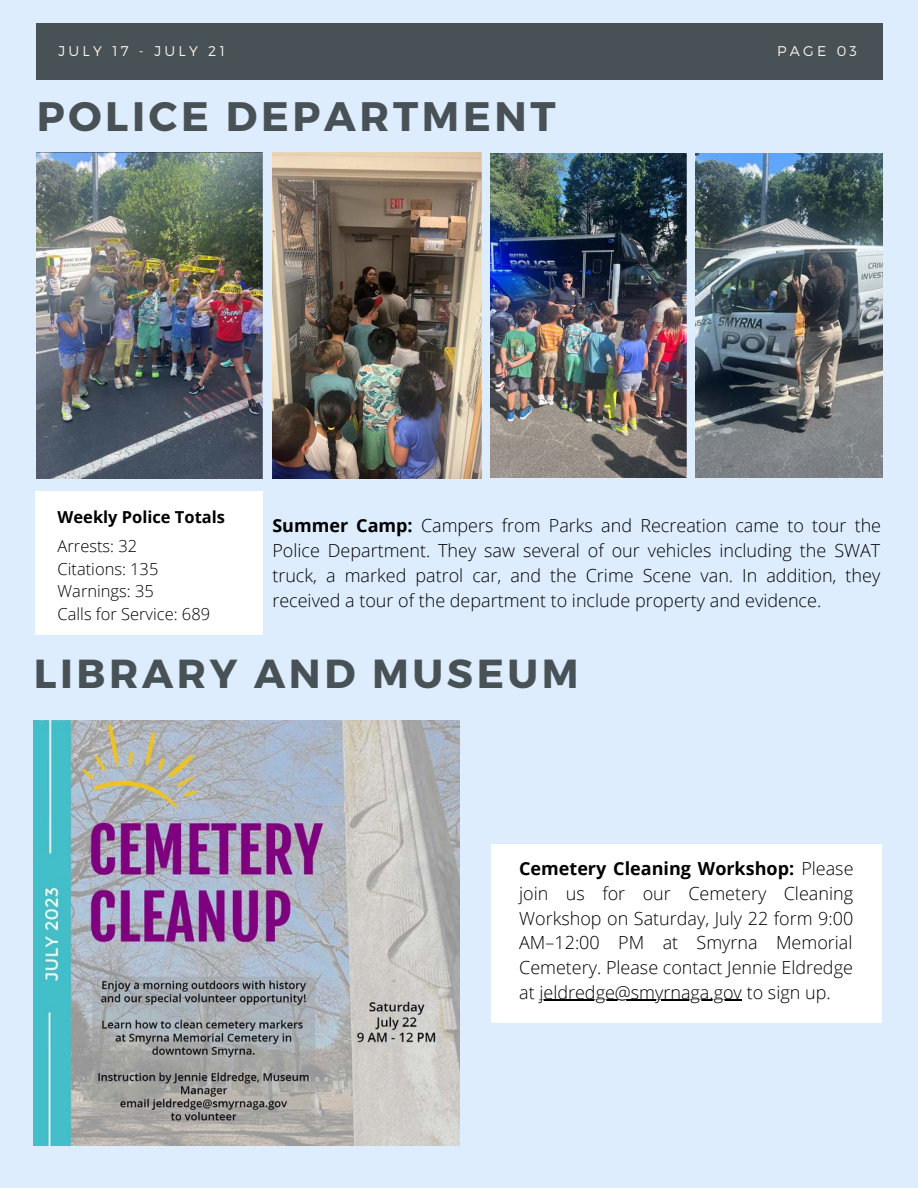
<style>
.page{position:relative;width:918px;height:1188px;background:#ddedfd}
.page>*{position:absolute;margin:0;border:0;box-sizing:border-box;transform-origin:0 0}
.t1{font:700 41.1px "Montserrat";letter-spacing:.09em;color:#485155}
.t2{font:700 40.5px "Montserrat";letter-spacing:.09em;color:#485155}
.t3{font:300 18px/24.8px "Open Sans";color:#000;text-align:justify}
.t4{font:300 16.5px "Open Sans";color:#000}
.t5{font:700 16.5px "Open Sans";color:#000}
.t6{font:300 14.1px "Montserrat";letter-spacing:.23em;color:#fcf2e6}
.s1{font-weight:700}
</style>
<div class="page">
<div style="left:36px;top:23px;width:846px;height:56px;background:#485155"></div>
<div style="left:36px;top:491px;width:227px;height:143px;background:#fff"></div>
<img style="left:272px;top:153px;width:210px;height:326px">
<img style="left:491px;top:154px;width:196px;height:324px">
<img style="left:696px;top:154px;width:186px;height:324px">
<img style="left:37px;top:153px;width:226px;height:326px">
<img style="left:34px;top:721px;width:425px;height:425px">
<div style="left:491px;top:844px;width:391px;height:178px;background:#fff"></div>
<hr style="left:539px;top:1000px;width:203px;height:1px;background:#000">
<p class="t6" style="left:58px;top:42px;width:168px">JULY 17 - JULY 21</p>
<p class="t6" style="left:777px;top:42px;width:81px">PAGE 03</p>
<p class="t1" style="left:37px;top:90px;width:520px">POLICE DEPARTMENT</p>
<p class="t5" style="left:58px;top:505px;width:169px">Weekly Police Totals</p>
<p class="t4" style="left:58px;top:535px;width:81px">Arrests: 32</p>
<p class="t4" style="left:58px;top:557px;width:102px">Citations: 135</p>
<p class="t4" style="left:58px;top:580px;width:98px">Warnings: 35</p>
<p class="t4" style="left:58px;top:602px;width:154px">Calls for Service: 689</p>
<p class="t3" style="left:272px;top:513px;width:610px"><span class="s1">Summer Camp:</span> Campers from Parks and Recreation came to tour the Police Department. They saw several of our vehicles including the SWAT truck, a marked patrol car, and the Crime Scene van. In addition, they received a tour of the department to include property and evidence.</p>
<p class="t2" style="left:34px;top:648px;width:547px">LIBRARY AND MUSEUM</p>
<p class="t3" style="left:519px;top:856px;width:336px"><span class="s1">Cemetery Cleaning Workshop:</span> Please join us for our Cemetery Cleaning Workshop on Saturday, July 22 form 9:00<br>AM–12:00 PM at Smyrna Memorial Cemetery. Please contact Jennie Eldredge at jeldredge@smyrnaga.gov to sign up.</p>
</div>
